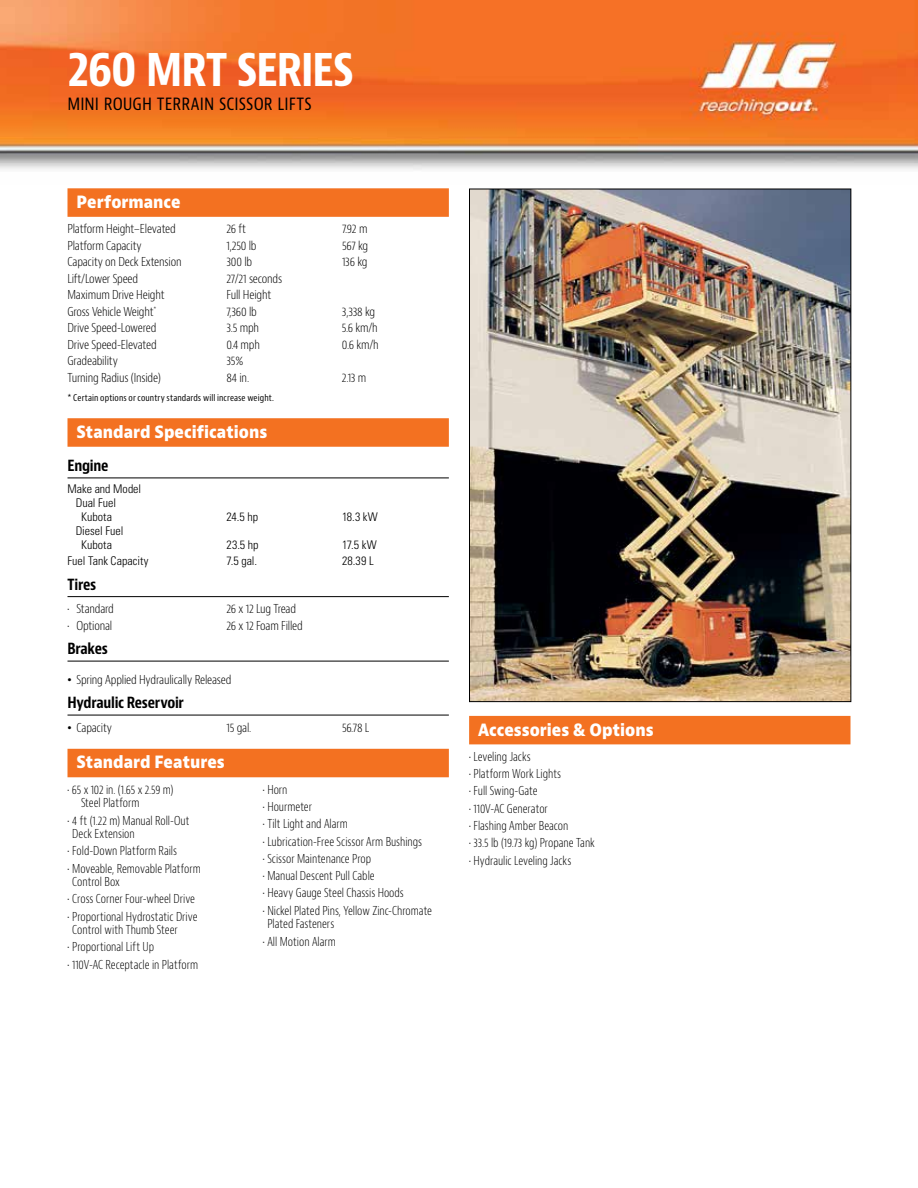
<style>
.page{position:relative;width:918px;height:1188px;background:#fff}
.page>*{position:absolute;margin:0;border:0;box-sizing:border-box;transform-origin:0 0}
.t1{font:700 condensed 48px "Bernino Sans";letter-spacing:-.035em;color:#fff}
.t2{font:condensed 18px "Bernino Sans";letter-spacing:.005em;color:#000}
.t3{font:800 16.5px "Bernino Sans";color:#fff;scale:.9 1}
.t4{font:700 condensed 15px "Bernino Sans";letter-spacing:-.015em;color:#000}
.t5{font:300 condensed 12px/13.5px "Bernino Sans";letter-spacing:-.005em;color:#000}
.t6{font:300 condensed 12px/13.5px "Bernino Sans";letter-spacing:-.005em;color:#000;scale:.95 1}
.t7{font:300 condensed 12px/13.5px "Univers";color:#000;text-align:center}
.t8{font:condensed 9px "Bernino Sans";letter-spacing:.01em;color:#000}
.s1{font-family:"Arial";font-weight:400;font-stretch:normal}
</style>
<div class="page">
<img style="left:0;top:0;width:918px;height:170px">
<div style="left:68px;top:188px;width:381px;height:29px;background:#f37121"></div>
<div style="left:68px;top:418px;width:381px;height:29px;background:#f37121"></div>
<hr style="left:68px;top:478px;width:381px;height:1px;background:#000">
<hr style="left:68px;top:596px;width:381px;height:1px;background:#000">
<hr style="left:68px;top:661px;width:381px;height:1px;background:#000">
<hr style="left:68px;top:715px;width:381px;height:1px;background:#000">
<div style="left:68px;top:749px;width:381px;height:28px;background:#f37121"></div>
<div style="left:469px;top:716px;width:381px;height:28px;background:#f37121"></div>
<img style="left:471px;top:191px;width:378px;height:509px">
<h1 class="t1" style="left:68px;top:39px;width:288px">260 MRT SERIES</h1>
<h2 class="t2" style="left:68px;top:93px;width:246px">MINI ROUGH TERRAIN SCISSOR LIFTS</h2>
<h3 class="t3" style="left:76px;top:191px;width:117px">Performance</h3>
<p class="t5" style="left:68px;top:222px;width:110px">Platform Height–Elevated</p>
<p class="t5" style="left:226px;top:222px;width:21px">26 ft</p>
<p class="t5" style="left:342px;top:222px;width:27px">7.92 m</p>
<p class="t5" style="left:68px;top:239px;width:76px">Platform Capacity</p>
<p class="t5" style="left:226px;top:239px;width:32px">1,250 lb</p>
<p class="t5" style="left:342px;top:239px;width:28px">567 kg</p>
<p class="t5" style="left:68px;top:255px;width:116px">Capacity on Deck Extension</p>
<p class="t5" style="left:226px;top:255px;width:27px">300 lb</p>
<p class="t5" style="left:342px;top:255px;width:27px">136 kg</p>
<p class="t5" style="left:68px;top:272px;width:72px">Lift/Lower Speed</p>
<p class="t5" style="left:226px;top:272px;width:57px">27/21 seconds</p>
<p class="t5" style="left:68px;top:288px;width:99px">Maximum Drive Height</p>
<p class="t5" style="left:226px;top:288px;width:46px">Full Height</p>
<p class="t5" style="left:68px;top:305px;width:91px">Gross Vehicle Weight<sup>*</sup></p>
<p class="t5" style="left:226px;top:305px;width:32px">7,360 lb</p>
<p class="t5" style="left:342px;top:305px;width:35px">3,338 kg</p>
<p class="t5" style="left:67px;top:321px;width:91px">Drive Speed-Lowered</p>
<p class="t5" style="left:226px;top:321px;width:34px">3.5 mph</p>
<p class="t5" style="left:342px;top:321px;width:37px">5.6 km/h</p>
<p class="t5" style="left:67px;top:338px;width:91px">Drive Speed-Elevated</p>
<p class="t5" style="left:226px;top:338px;width:35px">0.4 mph</p>
<p class="t5" style="left:342px;top:338px;width:38px">0.6 km/h</p>
<p class="t5" style="left:67px;top:354px;width:52px">Gradeability</p>
<p class="t5" style="left:226px;top:354px;width:18px">35%</p>
<p class="t5" style="left:67px;top:371px;width:95px">Turning Radius (Inside)</p>
<p class="t5" style="left:226px;top:371px;width:24px">84 in.</p>
<p class="t5" style="left:342px;top:371px;width:26px">2.13 m</p>
<p class="t8" style="left:68px;top:392px;width:208px">* Certain options or country standards will increase weight.</p>
<h3 class="t3" style="left:76px;top:421px;width:214px">Standard Specifications</h3>
<p class="t4" style="left:68px;top:457px;width:43px">Engine</p>
<p class="t7" style="left:68px;top:482px;width:75px">Make and Model</p>
<p class="t7" style="left:76px;top:496px;width:42px">Dual Fuel</p>
<p class="t7" style="left:81px;top:510px;width:32px">Kubota</p>
<p class="t7" style="left:226px;top:510px;width:33px">24.5 hp</p>
<p class="t7" style="left:342px;top:510px;width:37px">18.3 kW</p>
<p class="t7" style="left:76px;top:524px;width:49px">Diesel Fuel<br>Kubota</p>
<p class="t7" style="left:227px;top:538px;width:34px">23.5 hp</p>
<p class="t7" style="left:342px;top:538px;width:36px">17.5 kW</p>
<p class="t7" style="left:68px;top:554px;width:82px">Fuel Tank Capacity</p>
<p class="t7" style="left:227px;top:554px;width:32px">7.5 gal.</p>
<p class="t7" style="left:342px;top:554px;width:33px">28.39 L</p>
<p class="t4" style="left:68px;top:575px;width:30px">Tires</p>
<p class="t5" style="left:68px;top:602px;width:48px">• Standard</p>
<p class="t5" style="left:226px;top:602px;width:71px">26 x 12 Lug Tread</p>
<p class="t5" style="left:68px;top:619px;width:46px">• Optional</p>
<p class="t5" style="left:226px;top:619px;width:78px">26 x 12 Foam Filled</p>
<p class="t4" style="left:68px;top:640px;width:42px">Brakes</p>
<p class="t5" style="left:68px;top:673px;width:166px"><span class="s1">•</span> Spring Applied Hydraulically Released</p>
<p class="t4" style="left:68px;top:694px;width:118px">Hydraulic Reservoir</p>
<p class="t5" style="left:68px;top:721px;width:46px"><span class="s1">•</span> Capacity</p>
<p class="t5" style="left:227px;top:721px;width:26px">15 gal.</p>
<p class="t5" style="left:342px;top:721px;width:29px">56.78 L</p>
<h3 class="t3" style="left:76px;top:751px;width:166px">Standard Features</h3>
<p class="t6" style="left:81px;top:783px;width:99px;text-indent:-14px">• 65 x 102 in. (1.65 x 2.59 m)<br>Steel Platform</p>
<p class="t5" style="left:72px;top:814px;width:119px;text-indent:-5px">• 4 ft (1.22 m) Manual Roll-Out<br>Deck Extension</p>
<p class="t5" style="left:68px;top:845px;width:111px">• Fold-Down Platform Rails</p>
<p class="t5" style="left:72px;top:862px;width:130px;text-indent:-5px">• Moveable, Removable Platform<br>Control Box</p>
<p class="t5" style="left:68px;top:893px;width:129px">• Cross Corner Four-wheel Drive</p>
<p class="t5" style="left:72px;top:910px;width:127px;text-indent:-5px">• Proportional Hydrostatic Drive<br>Control with Thumb Steer</p>
<p class="t5" style="left:68px;top:941px;width:88px">• Proportional Lift Up</p>
<p class="t5" style="left:68px;top:958px;width:132px">• 110V-AC Receptacle in Platform</p>
<p class="t5" style="left:263px;top:783px;width:26px">• Horn</p>
<p class="t5" style="left:263px;top:800px;width:51px">• Hourmeter</p>
<p class="t5" style="left:263px;top:818px;width:87px">• Tilt Light and Alarm</p>
<p class="t5" style="left:263px;top:835px;width:161px">• Lubrication-Free Scissor Arm Bushings</p>
<p class="t5" style="left:263px;top:852px;width:110px">• Scissor Maintenance Prop</p>
<p class="t5" style="left:263px;top:869px;width:114px">• Manual Descent Pull Cable</p>
<p class="t5" style="left:263px;top:887px;width:143px">• Heavy Gauge Steel Chassis Hoods</p>
<p class="t5" style="left:267px;top:904px;width:166px;text-indent:-5px">• Nickel Plated Pins, Yellow Zinc-Chromate<br>Plated Fasteners</p>
<p class="t5" style="left:263px;top:935px;width:75px">• All Motion Alarm</p>
<h3 class="t3" style="left:478px;top:719px;width:197px">Accessories &amp; Options</h3>
<p class="t6" style="left:469px;top:750px;width:66px">• Leveling Jacks</p>
<p class="t6" style="left:469px;top:767px;width:98px">• Platform Work Lights</p>
<p class="t6" style="left:469px;top:785px;width:74px">• Full Swing-Gate</p>
<p class="t6" style="left:469px;top:802px;width:84px">• 110V-AC Generator</p>
<p class="t6" style="left:469px;top:819px;width:106px">• Flashing Amber Beacon</p>
<p class="t6" style="left:469px;top:837px;width:134px">• 33.5 lb (19.73 kg) Propane Tank</p>
<p class="t6" style="left:469px;top:854px;width:109px">• Hydraulic Leveling Jacks</p>
</div>
